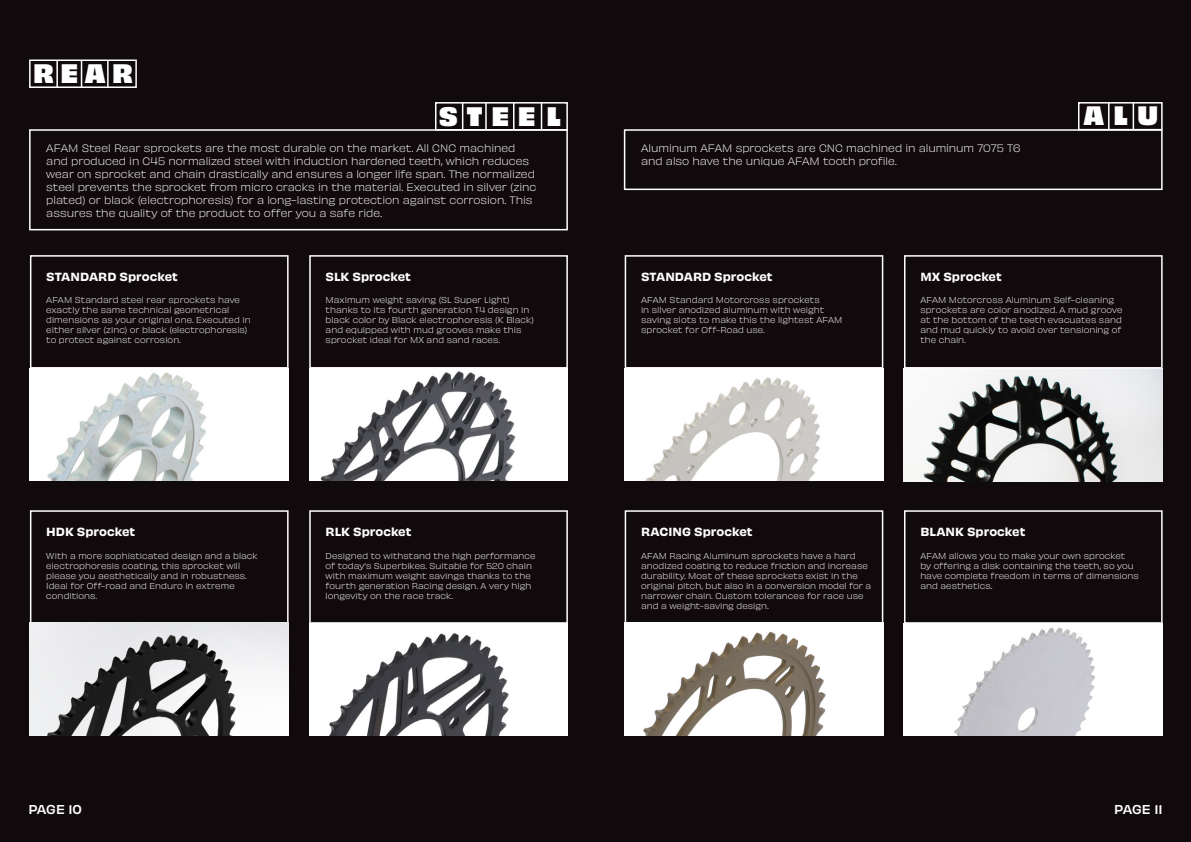
<style>
.page{position:relative;width:1191px;height:842px;background:#110a0c}
.page>*{position:absolute;margin:0;border:0;box-sizing:border-box;transform-origin:0 0}
.t1{font:25px "Obviously Blck";letter-spacing:.37em;color:#fff}
.t2{font:24.9px "Obviously Blck";color:#fff}
.t3{font:500 12px "Obviously";letter-spacing:-.015em;color:#fff}
.t4{font:11px "Obviously Semi";color:#fff}
.t5{font:10px/13px "Obviously Lght";letter-spacing:-.005em;color:#fff}
.t6{font:8px/10px "Obviously Lght";letter-spacing:.005em;color:#fff}
</style>
<div class="page">
<div style="left:29px;top:60px;width:108px;height:28px;border:2px solid #fff"></div>
<svg style="left:81px;top:60px;width:1px;height:27px"></svg>
<hr style="left:107px;top:60px;width:2px;height:27px;background:#fff">
<div style="left:29px;top:129px;width:539px;height:101px;border:2px solid #fff"></div>
<div style="left:30px;top:255px;width:258px;height:114px;border:2px solid #fff"></div>
<img style="left:30px;top:368px;width:258px;height:113px">
<div style="left:309px;top:255px;width:259px;height:114px;border:2px solid #fff"></div>
<img style="left:309px;top:368px;width:259px;height:113px">
<div style="left:30px;top:510px;width:258px;height:114px;border:2px solid #fff"></div>
<img style="left:904px;top:369px;width:258px;height:112px">
<div style="left:309px;top:510px;width:259px;height:114px;border:2px solid #fff"></div>
<img style="left:309px;top:623px;width:259px;height:113px">
<div style="left:435px;top:102px;width:133px;height:29px;border:2px solid #fff"></div>
<hr style="left:485px;top:103px;width:2px;height:27px;background:#fff">
<svg style="left:462px;top:103px;width:1px;height:27px"></svg>
<svg style="left:513px;top:103px;width:1px;height:27px"></svg>
<svg style="left:541px;top:103px;width:1px;height:27px"></svg>
<div style="left:624px;top:129px;width:538px;height:61px;border:2px solid #fff"></div>
<div style="left:624px;top:255px;width:259px;height:114px;border:2px solid #fff"></div>
<img style="left:624px;top:368px;width:259px;height:113px">
<div style="left:904px;top:255px;width:258px;height:114px;border:2px solid #fff"></div>
<div style="left:624px;top:510px;width:259px;height:114px;border:2px solid #fff"></div>
<img style="left:624px;top:622px;width:259px;height:113px">
<div style="left:904px;top:510px;width:258px;height:114px;border:2px solid #fff"></div>
<img style="left:904px;top:623px;width:258px;height:113px">
<div style="left:1078px;top:102px;width:84px;height:28px;border:1px solid #fff"></div>
<svg style="left:1108px;top:103px;width:1px;height:27px"></svg>
<hr style="left:1132px;top:103px;width:2px;height:27px;background:#fff">
<hr style="left:56px;top:61px;width:2px;height:27px;background:#fff">
<img style="left:30px;top:622px;width:258px;height:113px">
<img style="left:30px;top:632px;width:234px;height:103px">
<h1 class="t1" style="left:33px;top:54px;width:101px">REAR</h1>
<h1 class="t1" style="left:439px;top:96px;width:123px">STEEL</h1>
<p class="t5" style="left:46px;top:141px;width:491px">AFAM Steel Rear sprockets are the most durable on the market. All CNC machined and produced in C45 normalized steel with induction hardened teeth, which reduces wear on sprocket and chain drastically and ensures a longer life span. The normalized steel prevents the sprocket from micro cracks in the material. Executed in silver (zinc plated) or black (electrophoresis) for a long-lasting protection against corrosion. This assures the quality of the product to offer you a safe ride.</p>
<h3 class="t4" style="left:46px;top:268px;width:133px">STANDARD Sprocket</h3>
<p class="t6" style="left:46px;top:295px;width:206px">AFAM Standard steel rear sprockets have exactly the same technical geometrical dimensions as your original one. Executed in either silver (zinc) or black (electrophoresis) to protect against corrosion.</p>
<h3 class="t4" style="left:326px;top:268px;width:87px">SLK Sprocket</h3>
<p class="t6" style="left:326px;top:295px;width:210px">Maximum weight saving (SL Super Light) thanks to its fourth generation T4 design in black color by Black electrophoresis (K Black) and equipped with mud grooves make this sprocket ideal for MX and sand races.</p>
<h3 class="t4" style="left:46px;top:523px;width:90px">HDK Sprocket</h3>
<p class="t6" style="left:46px;top:550px;width:213px">With a more sophisticated design and a black electrophoresis coating, this sprocket will please you aesthetically and in robustness.<br>Ideal for Off-road and Enduro in extreme conditions.</p>
<h3 class="t4" style="left:326px;top:523px;width:87px">RLK Sprocket</h3>
<p class="t6" style="left:326px;top:550px;width:211px">Designed to withstand the high performance of today’s Superbikes. Suitable for 520 chain with maximum weight savings thanks to the fourth generation Racing design. A very high longevity on the race track.</p>
<p class="t5" style="left:641px;top:141px;width:381px">Aluminum AFAM sprockets are CNC machined in aluminum 7075 T6 and also have the unique AFAM tooth profile.</p>
<h2 class="t2" style="left:1083px;top:96px;width:76px">ALU</h2>
<h3 class="t4" style="left:641px;top:268px;width:133px">STANDARD Sprocket</h3>
<p class="t6" style="left:641px;top:295px;width:203px">AFAM Standard Motorcross sprockets<br>in silver anodized aluminum with weight saving slots to make this the lightest AFAM sprocket for Off-Road use.</p>
<h3 class="t4" style="left:920px;top:268px;width:83px">MX Sprocket</h3>
<p class="t6" style="left:920px;top:295px;width:204px">AFAM Motorcross Aluminum Self-cleaning sprockets are color anodized. A mud groove at the bottom of the teeth evacuates sand and mud quickly to avoid over tensioning of the chain.</p>
<h3 class="t4" style="left:641px;top:523px;width:113px">RACING Sprocket</h3>
<p class="t6" style="left:641px;top:550px;width:232px">AFAM Racing Aluminum sprockets have a hard anodized coating to reduce friction and increase durability. Most of these sprockets exist in the original pitch, but also in a conversion model for a narrower chain. Custom tolerances for race use and a weight-saving design.</p>
<h3 class="t4" style="left:920px;top:523px;width:106px">BLANK Sprocket</h3>
<p class="t6" style="left:920px;top:550px;width:220px">AFAM allows you to make your own sprocket<br>by offering a disk containing the teeth, so you have complete freedom in terms of dimensions and aesthetics.</p>
<h3 class="t3" style="left:28px;top:800px;width:55px">PAGE 10</h3>
<h3 class="t3" style="left:1114px;top:800px;width:50px">PAGE 11</h3>
</div>
